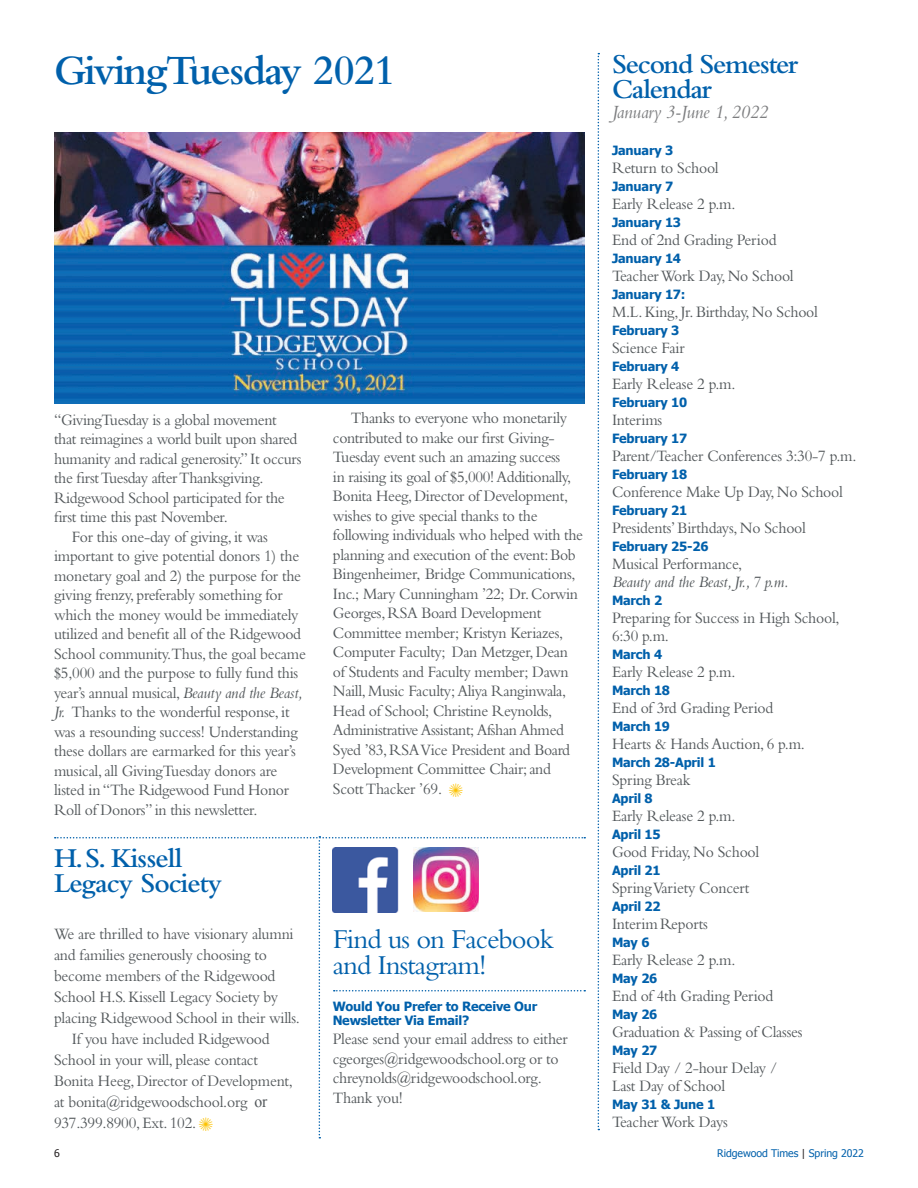
<style>
.page{position:relative;width:918px;height:1188px;background:#fff}
.page>*{position:absolute;margin:0;border:0;box-sizing:border-box;transform-origin:0 0}
.t1{font:600 43.5px "Bembo";letter-spacing:-.04em;color:#0060ab}
.t2{font:600 28.5px/25.5px "Bembo";letter-spacing:-.04em;color:#0060ab}
.t3{font:28.5px/25.5px "Bembo";letter-spacing:-.03em;color:#0060ab}
.t4{font:italic 19.5px "Bembo";letter-spacing:-.015em;color:#7c7d7f;scale:.95 1}
.t5{font:16.5px/19.5px "Bembo";letter-spacing:-.015em;color:#52575a;scale:.95 1}
.t6{font:italic 16.5px "Bembo";letter-spacing:-.015em;color:#52575a;scale:.95 1}
.t7{font:700 12.75px/14.2px "Tahoma";letter-spacing:-.015em;color:#0060ab}
.t8{font:10.5px "Tahoma";letter-spacing:-.005em;color:#0060ab}
.t9{font:10.5px "Tahoma";color:#231f20}
.s1{font-style:italic}
.s2{font-family:"Times New Roman"}
.s3{color:#231f20}
</style>
<div class="page">
<svg style="left:598px;top:53px;width:1px;height:1077px"></svg>
<img style="left:54px;top:133px;width:531px;height:270px">
<svg style="left:55px;top:836px;width:530px;height:302px"></svg>
<h1 class="t1" style="left:54px;top:46px;width:344px">GivingTuesday 2021</h1>
<p class="t5" style="left:54px;top:410px;width:236px">“GivingTuesday is a global movement</p>
<p class="t5" style="left:54px;top:429px;width:258px">that reimagines a world built upon shared</p>
<p class="t5" style="left:54px;top:449px;width:262px">humanity and radical generosity.” It occurs</p>
<p class="t5" style="left:54px;top:468px;width:222px">the first Tuesday after Thanksgiving.</p>
<p class="t5" style="left:54px;top:488px;width:244px">Ridgewood School participated for the</p>
<p class="t5" style="left:54px;top:507px;width:185px">first time this past November.</p>
<p class="t5" style="left:72px;top:527px;width:208px">For this one-day of giving, it was</p>
<p class="t5" style="left:54px;top:546px;width:260px">important to give potential donors 1) the</p>
<p class="t5" style="left:54px;top:566px;width:262px">monetary goal and 2) the purpose for the</p>
<p class="t5" style="left:54px;top:585px;width:242px">giving frenzy, preferably something for</p>
<p class="t5" style="left:54px;top:605px;width:259px">which the money would be immediately</p>
<p class="t5" style="left:54px;top:624px;width:262px">utilized and benefit all of the Ridgewood</p>
<p class="t5" style="left:54px;top:644px;width:267px">School community.Thus, the goal became</p>
<p class="t5" style="left:54px;top:663px;width:259px">$5,000 and the purpose to fully fund this</p>
<p class="t5" style="left:54px;top:683px;width:263px">year’s annual musical, <span class="s1">Beauty and the Beast,</span></p>
<p class="t5" style="left:54px;top:702px;width:249px"><span class="s1">Jr.</span> Thanks to the wonderful response, it</p>
<p class="t5" style="left:54px;top:722px;width:258px">was a resounding success! Understanding</p>
<p class="t5" style="left:54px;top:741px;width:256px">these dollars are earmarked for this year’s</p>
<p class="t5" style="left:54px;top:761px;width:237px">musical, all GivingTuesday donors are</p>
<p class="t5" style="left:54px;top:780px;width:249px">listed in “The Ridgewood Fund Honor</p>
<p class="t5" style="left:54px;top:800px;width:216px">Roll of Donors” in this newsletter.</p>
<h2 class="t2" style="left:54px;top:845px;width:169px">H. S. Kissell<br>Legacy Society</h2>
<p class="t5" style="left:54px;top:924px;width:254px">We are thrilled to have visionary alumni</p>
<p class="t5" style="left:54px;top:945px;width:226px">and families generously choosing to</p>
<p class="t5" style="left:54px;top:966px;width:235px">become members of the Ridgewood</p>
<p class="t5" style="left:54px;top:987px;width:238px">School H.S. Kissell Legacy Society by</p>
<p class="t5" style="left:54px;top:1008px;width:260px">placing Ridgewood School in their wills.</p>
<p class="t5" style="left:72px;top:1029px;width:210px">If you have included Ridgewood</p>
<p class="t5" style="left:54px;top:1050px;width:216px">School in your will, please contact</p>
<p class="t5" style="left:54px;top:1071px;width:253px">Bonita Heeg, Director of Development,</p>
<p class="t5" style="left:54px;top:1092px;width:226px">at bonita@ridgewoodschool.org <span class="s2">or</span></p>
<p class="t5" style="left:54px;top:1113px;width:151px">937.399.8900, Ext. 102.</p>
<p class="t5" style="left:333px;top:408px;width:265px;text-indent:18px">Thanks to everyone who monetarily contributed to make our first Giving-Tuesday event such an amazing success<br>in raising its goal of $5,000! Additionally, Bonita Heeg, Director of Development, wishes to give special thanks to the following individuals who helped with the planning and execution of the event: Bob Bingenheimer, Bridge Communications, Inc.; Mary Cunningham ’22; Dr. Corwin Georges, RSA Board Development Committee member; Kristyn Keriazes, Computer Faculty; Dan Metzger, Dean of Students and Faculty member; Dawn Naill, Music Faculty; Aliya Ranginwala, Head of School; Christine Reynolds, Administrative Assistant; Afshan Ahmed Syed ’83, RSA Vice President and Board Development Committee Chair; and Scott Thacker ’69.</p>
<h2 class="t3" style="left:333px;top:926px;width:223px">Find us on Facebook and Instagram!</h2>
<p class="t7" style="left:333px;top:998px;width:206px">Would You Prefer to Receive Our<br>Newsletter Via Email?</p>
<p class="t5" style="left:333px;top:1029px;width:249px">Please send your email address to either cgeorges@ridgewoodschool.org or to chreynolds@ridgewoodschool.org.<br>Thank you!</p>
<h2 class="t2" style="left:612px;top:51px;width:188px">Second Semester<br>Calendar</h2>
<p class="t4" style="left:612px;top:100px;width:166px">January 3-June 1, 2022</p>
<p class="t7" style="left:612px;top:143px;width:63px">January 3</p>
<p class="t5" style="left:612px;top:158px;width:114px">Return to School</p>
<p class="t7" style="left:612px;top:179px;width:63px">January 7</p>
<p class="t5" style="left:612px;top:194px;width:131px">Early Release 2 p.m.</p>
<p class="t7" style="left:612px;top:215px;width:71px">January 13</p>
<p class="t5" style="left:612px;top:230px;width:175px">End of 2nd Grading Period</p>
<p class="t7" style="left:612px;top:251px;width:71px">January 14</p>
<p class="t5" style="left:612px;top:266px;width:193px">Teacher Work Day, No School</p>
<p class="t7" style="left:612px;top:287px;width:75px">January 17:</p>
<p class="t5" style="left:612px;top:302px;width:218px">M.L. King, Jr. Birthday, No School</p>
<p class="t7" style="left:612px;top:323px;width:69px">February 3</p>
<p class="t5" style="left:612px;top:338px;width:78px">Science Fair</p>
<p class="t7" style="left:612px;top:359px;width:69px">February 4</p>
<p class="t5" style="left:612px;top:374px;width:131px">Early Release 2 p.m.</p>
<p class="t7" style="left:612px;top:395px;width:77px">February 10</p>
<p class="t5" style="left:612px;top:410px;width:54px">Interims</p>
<p class="t7" style="left:612px;top:431px;width:77px">February 17</p>
<p class="t5" style="left:612px;top:446px;width:259px">Parent/Teacher Conferences 3:30-7 p.m.</p>
<p class="t7" style="left:612px;top:467px;width:77px">February 18</p>
<p class="t5" style="left:612px;top:482px;width:245px">Conference Make Up Day, No School</p>
<p class="t7" style="left:612px;top:503px;width:77px">February 21</p>
<p class="t5" style="left:612px;top:518px;width:206px">Presidents’ Birthdays, No School</p>
<p class="t7" style="left:612px;top:539px;width:98px">February 25-26</p>
<p class="t5" style="left:612px;top:554px;width:139px">Musical Performance,</p>
<p class="t6" style="left:612px;top:572px;width:188px">Beauty and the Beast, Jr., 7 p.m.</p>
<p class="t7" style="left:612px;top:593px;width:52px">March 2</p>
<p class="t5" style="left:612px;top:609px;width:241px;line-height:18px">Preparing for Success in High School,<br>6:30 p.m.</p>
<p class="t7" style="left:612px;top:647px;width:52px">March 4</p>
<p class="t5" style="left:612px;top:662px;width:131px">Early Release 2 p.m.</p>
<p class="t7" style="left:612px;top:683px;width:60px">March 18</p>
<p class="t5" style="left:612px;top:698px;width:171px">End of 3rd Grading Period</p>
<p class="t7" style="left:612px;top:719px;width:60px">March 19</p>
<p class="t5" style="left:612px;top:734px;width:205px">Hearts &amp; Hands Auction, 6 p.m.</p>
<p class="t7" style="left:612px;top:755px;width:105px">March 28-April 1</p>
<p class="t5" style="left:612px;top:770px;width:84px">Spring Break</p>
<p class="t7" style="left:612px;top:791px;width:42px">April 8</p>
<p class="t5" style="left:612px;top:806px;width:131px">Early Release 2 p.m.</p>
<p class="t7" style="left:612px;top:827px;width:50px">April 15</p>
<p class="t5" style="left:612px;top:842px;width:157px">Good Friday, No School</p>
<p class="t7" style="left:612px;top:863px;width:50px">April 21</p>
<p class="t5" style="left:612px;top:878px;width:146px">Spring Variety Concert</p>
<p class="t7" style="left:612px;top:899px;width:50px">April 22</p>
<p class="t5" style="left:612px;top:914px;width:102px">Interim Reports</p>
<p class="t7" style="left:612px;top:935px;width:39px">May 6</p>
<p class="t5" style="left:612px;top:950px;width:131px">Early Release 2 p.m.</p>
<p class="t7" style="left:612px;top:971px;width:47px">May 26</p>
<p class="t5" style="left:612px;top:986px;width:171px">End of 4th Grading Period</p>
<p class="t7" style="left:612px;top:1007px;width:47px">May 26</p>
<p class="t5" style="left:612px;top:1022px;width:202px">Graduation &amp; Passing of Classes</p>
<p class="t7" style="left:612px;top:1043px;width:47px">May 27</p>
<p class="t5" style="left:612px;top:1059px;width:176px;line-height:18px">Field Day / 2-hour Delay /<br>Last Day of School</p>
<p class="t7" style="left:612px;top:1097px;width:105px">May 31 &amp; June 1</p>
<p class="t5" style="left:612px;top:1112px;width:124px">Teacher Work Days</p>
<p class="t9" style="left:54px;top:1146px;width:7px">6</p>
<p class="t8" style="left:717px;top:1146px;width:148px">Ridgewood Times <span class="s3">|</span> Spring 2022</p>
</div>
